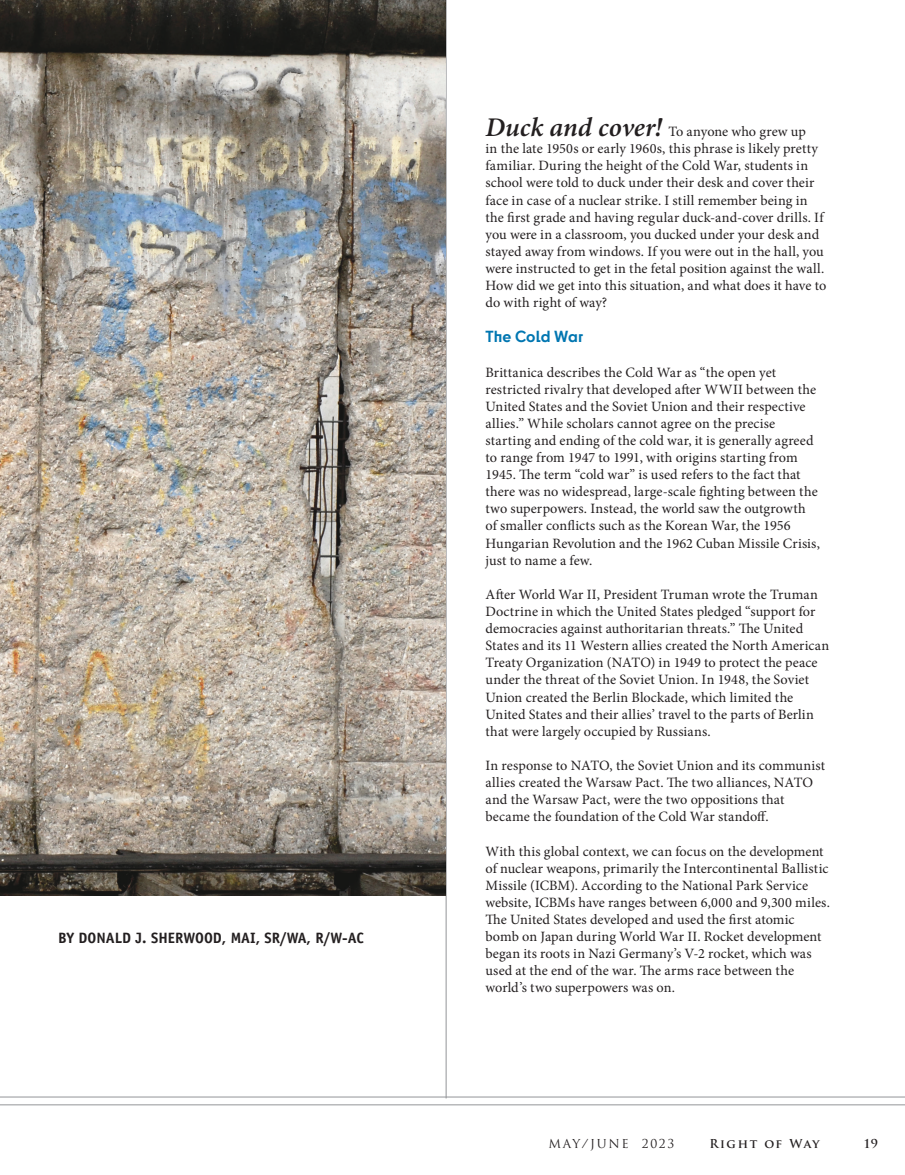
<style>
.page{position:relative;width:905px;height:1175px;background:#fff}
.page>*{position:absolute;margin:0;border:0;box-sizing:border-box;transform-origin:0 0}
.t1{font:700 15px "Officina Sans Std";color:#231f20}
.t2{font:700 15px "Cy";letter-spacing:.005em;color:#0076b1}
.t3{font:14.25px/17.1px "Minion Pro";letter-spacing:.005em;color:#231f20}
.t4{font:12px "Trajan Pro";letter-spacing:.14em;color:#231f20}
.t5{font:700 12px "Trajan Pro";letter-spacing:.12em;color:#231f20}
.s1{font-weight:600;font-style:italic;font-size:27px}
</style>
<div class="page">
<hr style="left:0;top:1104px;width:904px;height:1px;background:#939598">
<hr style="left:0;top:1096px;width:904px;height:1px;background:#939598">
<hr style="left:446px;top:0;width:1px;height:1098px;background:#939598">
<img style="left:0;top:0;width:446px;height:896px">
<p class="t1" style="left:58px;top:928px;width:307px">BY DONALD J. SHERWOOD, MAI, SR/WA, R/W-AC</p>
<p class="t3" style="left:485px;top:123px;width:342px"><span class="s1">Duck and cover!</span> To anyone who grew up<br>in the late 1950s or early 1960s, this phrase is likely pretty familiar. During the height of the Cold War, students in school were told to duck under their desk and cover their face in case of a nuclear strike. I still remember being in the first grade and having regular duck-and-cover drills. If you were in a classroom, you ducked under your desk and stayed away from windows. If you were out in the hall, you were instructed to get in the fetal position against the wall.<br>How did we get into this situation, and what does it have to do with right of way?</p>
<p class="t2" style="left:485px;top:325px;width:99px">The Cold War</p>
<p class="t3" style="left:485px;top:363px;width:336px">Brittanica describes the Cold War as “the open yet restricted rivalry that developed after WWII between the United States and the Soviet Union and their respective allies.” While scholars cannot agree on the precise starting and ending of the cold war, it is generally agreed to range from 1947 to 1991, with origins starting from 1945. The term “cold war” is used refers to the fact that there was no widespread, large-scale fighting between the two superpowers. Instead, the world saw the outgrowth of smaller conflicts such as the Korean War, the 1956<br>Hungarian Revolution and the 1962 Cuban Missile Crisis, just to name a few.</p>
<p class="t3" style="left:485px;top:586px;width:345px">After World War II, President Truman wrote the Truman Doctrine in which the United States pledged “support for democracies against authoritarian threats.” The United States and its 11 Western allies created the North American Treaty Organization (NATO) in 1949 to protect the peace under the threat of the Soviet Union. In 1948, the Soviet Union created the Berlin Blockade, which limited the United States and their allies’ travel to the parts of Berlin that were largely occupied by Russians.</p>
<p class="t3" style="left:485px;top:757px;width:341px">In response to NATO, the Soviet Union and its communist allies created the Warsaw Pact. The two alliances, NATO and the Warsaw Pact, were the two oppositions that became the foundation of the Cold War standoff.</p>
<p class="t3" style="left:485px;top:842px;width:346px">With this global context, we can focus on the development of nuclear weapons, primarily the Intercontinental Ballistic Missile (ICBM). According to the National Park Service website, ICBMs have ranges between 6,000 and 9,300 miles.<br>The United States developed and used the first atomic bomb on Japan during World War II. Rocket development began its roots in Nazi Germany’s V-2 rocket, which was used at the end of the war. The arms race between the world’s two superpowers was on.</p>
<p class="t4" style="left:548px;top:1136px;width:127px">MAY/JUNE 2023</p>
<p class="t5" style="left:709px;top:1136px;width:112px">Right of Way</p>
<p class="t5" style="left:863px;top:1136px;width:16px">19</p>
</div>
